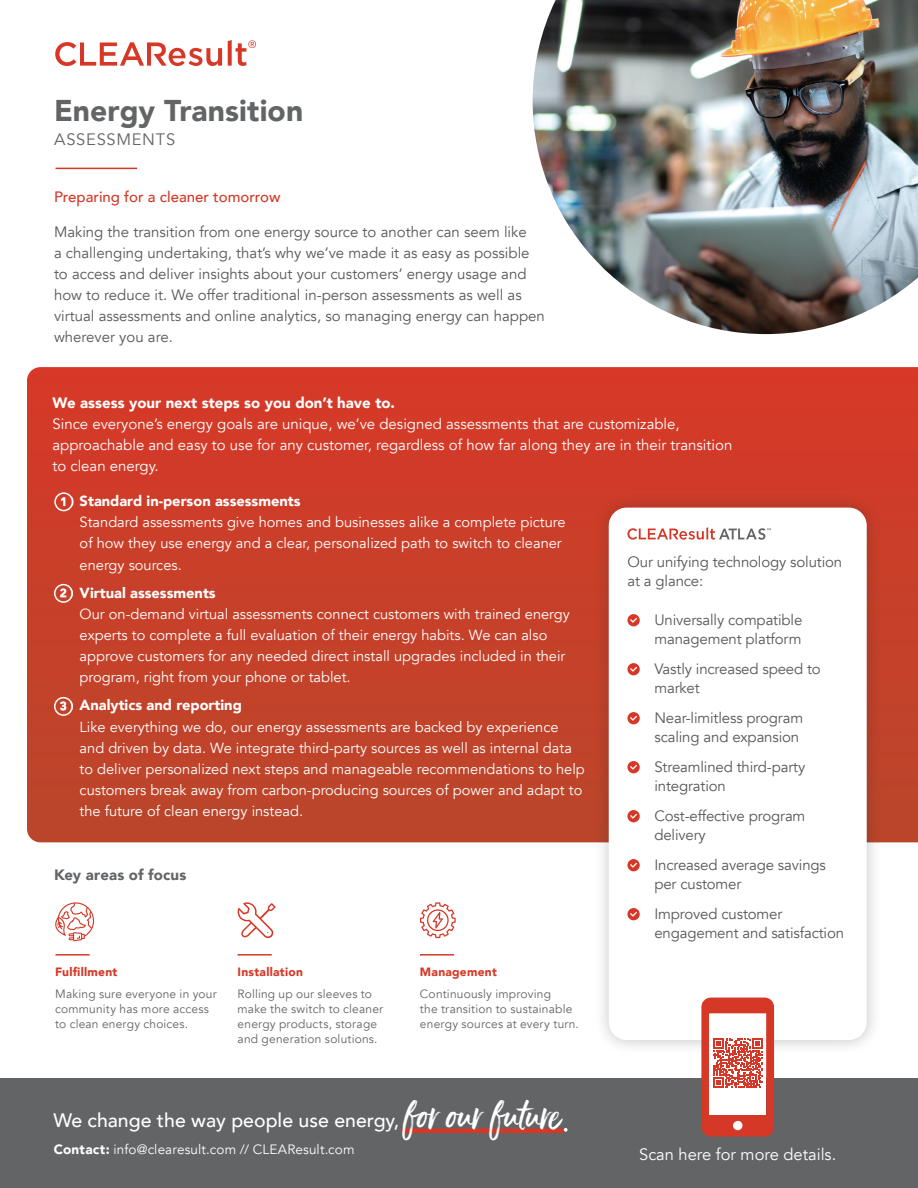
<style>
.page{position:relative;width:918px;height:1188px;background:#fff}
.page>*{position:absolute;margin:0;border:0;box-sizing:border-box;transform-origin:0 0}
.t1{font:900 30px "Avenir";letter-spacing:.005em;color:#626466}
.t2{font:500 19.5px "Avenir";color:#fff}
.t3{font:16.5px "Avenir";color:#fff}
.t4{font:16.5px "Avenir";letter-spacing:.045em;color:#626466}
.t5{font:15px/19.5px "Avenir";letter-spacing:-.01em;color:#57585a}
.t6{font:15px/21.1px "Avenir";color:#fff}
.t7{font:900 15px "Avenir";color:#fff}
.t8{font:500 15px "Avenir";color:#d63827}
.t9{font:900 15px "Avenir";letter-spacing:.01em;color:#626466}
.t10{font:14.7px/21.1px "Avenir";color:#fff}
.t11{font:900 14.7px "Avenir";color:#fff}
.t12{font:13.5px "Avenir";letter-spacing:.01em;color:#fff}
.t13{font:12px/15px "Avenir";letter-spacing:.015em;color:#626466}
.t14{font:900 12px "Avenir";letter-spacing:.025em;color:#d63827}
.t15{font:900 12px "Avenir";color:#fff}
.s1{font-family:"Ernestand Emily";font-weight:400;font-size:38.85px}
.s2{font-weight:900}
</style>
<div class="page">
<div style="left:0;top:1079px;width:918px;height:109px;background:#626466"></div>
<svg style="left:27px;top:367px;width:891px;height:475px;background:#c93e29"></svg>
<img style="left:533px;top:0;width:385px;height:334px">
<svg style="left:55px;top:42px;width:167px;height:24px"></svg>
<svg style="left:228px;top:40px;width:28px;height:26px"></svg>
<div style="left:593px;top:492px;width:289px;height:564px;background:#231f20;opacity:.26"></div>
<div style="left:609px;top:508px;width:258px;height:532px;background:#fff;border-radius:18px"></div>
<div style="left:61px;top:497px;width:12px;height:9px;background:#fff;opacity:.75"></div>
<div style="left:54px;top:492px;width:19px;height:19px;border:2px solid #fff;border-radius:50%"></div>
<div style="left:61px;top:589px;width:12px;height:9px;background:#fff;opacity:.75"></div>
<div style="left:54px;top:584px;width:19px;height:19px;border:2px solid #fff;border-radius:50%"></div>
<div style="left:60px;top:702px;width:13px;height:9px;background:#fff;opacity:.75"></div>
<div style="left:54px;top:697px;width:19px;height:19px;border:2px solid #fff;border-radius:50%"></div>
<hr style="left:56px;top:168px;width:81px;height:1px;background:#d63827">
<hr style="left:402px;top:1129px;width:161px;height:4px;background:#d63827">
<svg style="left:564px;top:1128px;width:4px;height:4px"></svg>
<svg style="left:627px;top:614px;width:13px;height:12px"></svg>
<svg style="left:627px;top:663px;width:13px;height:12px"></svg>
<svg style="left:627px;top:712px;width:13px;height:12px"></svg>
<svg style="left:627px;top:761px;width:13px;height:12px"></svg>
<svg style="left:627px;top:810px;width:13px;height:12px"></svg>
<svg style="left:627px;top:859px;width:13px;height:12px"></svg>
<svg style="left:627px;top:908px;width:13px;height:12px"></svg>
<svg style="left:627px;top:527px;width:144px;height:13px"></svg>
<hr style="left:56px;top:954px;width:34px;height:2px;background:#d63827">
<hr style="left:238px;top:954px;width:34px;height:2px;background:#d63827">
<hr style="left:420px;top:954px;width:34px;height:2px;background:#d63827">
<svg style="left:237px;top:902px;width:39px;height:36px"></svg>
<svg style="left:420px;top:902px;width:36px;height:36px"></svg>
<svg style="left:55px;top:902px;width:39px;height:39px"></svg>
<svg style="left:701px;top:998px;width:73px;height:139px"></svg>
<h1 class="t1" style="left:54px;top:85px;width:251px">Energy Transition</h1>
<p class="t4" style="left:54px;top:130px;width:123px">ASSESSMENTS</p>
<p class="t8" style="left:54px;top:184px;width:228px">Preparing for a cleaner tomorrow</p>
<p class="t5" style="left:54px;top:221px;width:492px;line-height:21px">Making the transition from one energy source to another can seem like<br>a challenging undertaking, that’s why we’ve made it as easy as possible to access and deliver insights about your customers’ energy usage and how to reduce it. We offer traditional in-person assessments as well as virtual assessments and online analytics, so managing energy can happen wherever you are.</p>
<p class="t7" style="left:52px;top:390px;width:344px">We assess your next steps so you don’t have to.</p>
<p class="t6" style="left:52px;top:413px;width:682px">Since everyone’s energy goals are unique, we’ve designed assessments that are customizable, approachable and easy to use for any customer, regardless of how far along they are in their transition to clean energy.</p>
<p class="t11" style="left:80px;top:488px;width:222px">Standard in-person assessments</p>
<p class="t10" style="left:80px;top:512px;width:487px">Standard assessments give homes and businesses alike a complete picture of how they use energy and a clear, personalized path to switch to cleaner energy sources.</p>
<p class="t11" style="left:80px;top:580px;width:138px">Virtual assessments</p>
<p class="t10" style="left:80px;top:603px;width:492px">Our on-demand virtual assessments connect customers with trained energy experts to complete a full evaluation of their energy habits. We can also approve customers for any needed direct install upgrades included in their program, right from your phone or tablet.</p>
<p class="t11" style="left:80px;top:693px;width:164px">Analytics and reporting</p>
<p class="t10" style="left:80px;top:716px;width:507px">Like everything we do, our energy assessments are backed by experience and driven by data. We integrate third-party sources as well as internal data to deliver personalized next steps and manageable recommendations to help customers break away from carbon-producing sources of power and adapt to the future of clean energy instead.</p>
<p class="t15" style="left:60px;top:491px;width:9px">1</p>
<p class="t5" style="left:627px;top:552px;width:216px">Our unifying technology solution at a glance:</p>
<p class="t15" style="left:60px;top:583px;width:9px">2</p>
<p class="t5" style="left:654px;top:610px;width:149px">Universally compatible management platform</p>
<p class="t5" style="left:654px;top:659px;width:168px">Vastly increased speed to market</p>
<p class="t5" style="left:654px;top:708px;width:150px">Near-limitless program scaling and expansion</p>
<p class="t5" style="left:654px;top:757px;width:152px">Streamlined third-party integration</p>
<p class="t5" style="left:654px;top:806px;width:152px">Cost-effective program delivery</p>
<p class="t5" style="left:654px;top:855px;width:173px">Increased average savings per customer</p>
<p class="t5" style="left:654px;top:904px;width:191px">Improved customer engagement and satisfaction</p>
<p class="t15" style="left:60px;top:696px;width:9px">3</p>
<p class="t9" style="left:54px;top:862px;width:134px">Key areas of focus</p>
<p class="t14" style="left:55px;top:962px;width:64px">Fulfillment</p>
<p class="t13" style="left:55px;top:986px;width:163px">Making sure everyone in your community has more access to clean energy choices.</p>
<p class="t14" style="left:238px;top:962px;width:67px">Installation</p>
<p class="t13" style="left:238px;top:986px;width:147px">Rolling up our sleeves to make the switch to cleaner energy products, storage and generation solutions.</p>
<p class="t14" style="left:420px;top:962px;width:78px">Management</p>
<p class="t13" style="left:420px;top:986px;width:160px">Continuously improving<br>the transition to sustainable energy sources at every turn.</p>
<h2 class="t2" style="left:54px;top:1104px;width:509px">We change the way people use energy, <span class="s1">for our future</span></h2>
<p class="t12" style="left:54px;top:1142px;width:302px"><span class="s2">Contact:</span> info@clearesult.com // CLEAResult.com</p>
<p class="t3" style="left:639px;top:1145px;width:199px">Scan here for more details.</p>
</div>
